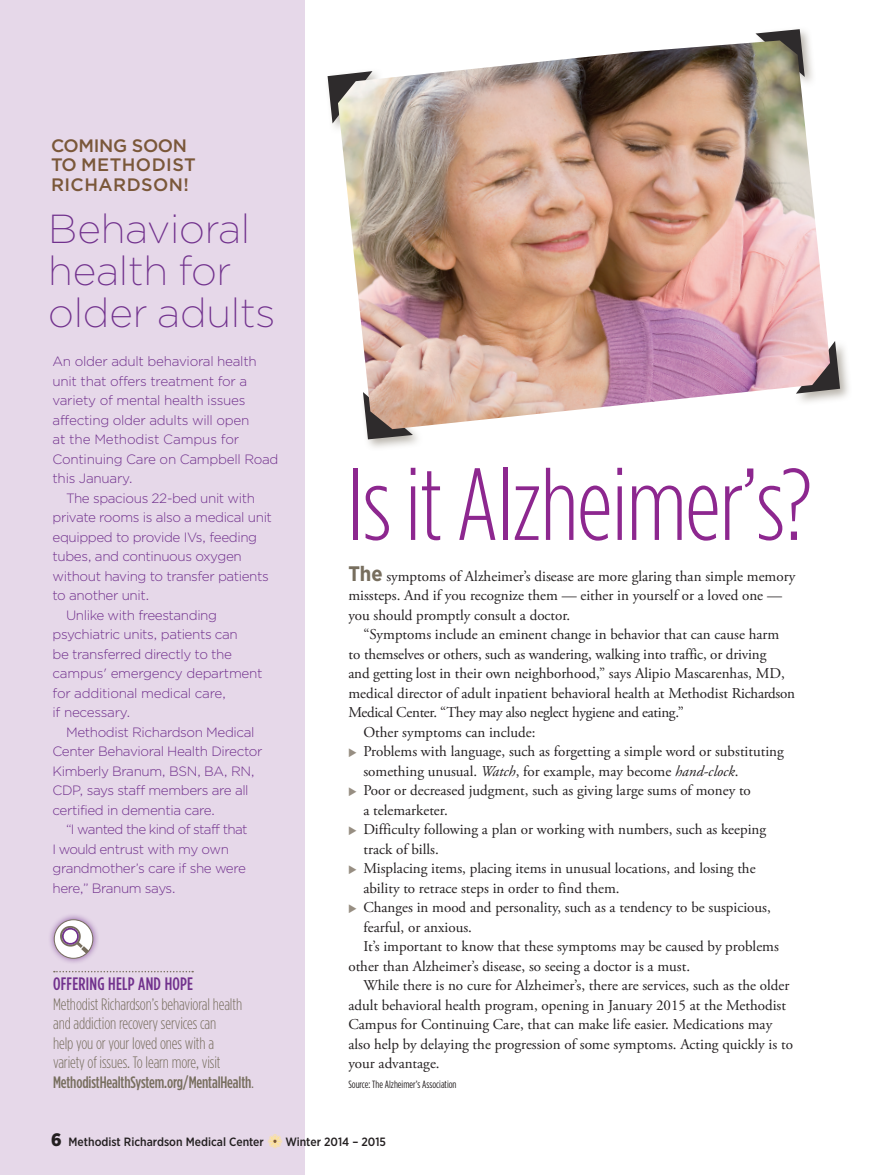
<style>
.page{position:relative;width:878px;height:1175px;background:#fff}
.page>*{position:absolute;margin:0;border:0;box-sizing:border-box;transform-origin:0 0}
._2_head_Bold_met{font:300 102px "Gotham Condensed";letter-spacing:-.01em;color:#8d278f}
._2_head_Bold_met-2{font:200 40.5px/42px "Gotham";letter-spacing:-.005em;color:#71318d}
._1_kicker_met{font:500 18px/19.5px "Gotham";letter-spacing:.025em;color:#7a5739}
.endofstory_CTA_met{font:500 18px "Gotham Condensed";letter-spacing:.01em;color:#71318d}
.endofstory_CTA_met-2{font:300 16.5px/19.5px "Gotham Condensed";letter-spacing:-.01em;color:#776e5e}
._1_body_main_met{font:15px/19.5px "Adobe Garamond Pro";color:#231f20}
._1_body_INTROword_me{font:15px/19.5px "Adobe Garamond Pro";color:#231f20}
._2_body_met_color_op{font:300 13.5px/19.5px "Gotham";letter-spacing:-.03em;color:#71318d}
._2_body_no__met_colo{font:300 13.5px/19.5px "Gotham";letter-spacing:-.02em;color:#71318d}
.t1{font:500 12px "Gotham Narrow";color:#231f20}
.source_met{font:10.5px "Gotham Condensed";color:#231f20}
.s1{font-weight:500}
.s2{font-family:"Gotham Narrow";font-weight:700;font-size:21px;color:#776e5e}
.s3{font-style:italic}
.s4{font-weight:900;font-size:18px}
.s5{color:#ffe393}
.s6{font-family:"Meta OT";font-stretch:condensed;font-size:13.5px;color:#7a5739}
</style>
<div class="page">
<div style="left:0;top:0;width:304px;height:1174px;background:#e6d8e9"></div>
<div style="left:47px;top:913px;width:52px;height:51px;background:#71318d;opacity:.75"></div>
<svg style="left:54px;top:919px;width:39px;height:39px"></svg>
<div style="left:54px;top:919px;width:39px;height:39px;border:1px solid #776e5e;border-radius:50%"></div>
<svg style="left:59px;top:924px;width:30px;height:29px"></svg>
<svg style="left:54px;top:970px;width:139px;height:2px"></svg>
<div style="left:324px;top:68px;width:60px;height:67px;background:#776e5e;opacity:.52"></div>
<svg style="left:327px;top:71px;width:11px;height:52px"></svg>
<div style="left:793px;top:339px;width:59px;height:67px;background:#776e5e;opacity:.52"></div>
<svg style="left:830px;top:341px;width:10px;height:53px"></svg>
<div style="left:360px;top:389px;width:64px;height:62px;background:#776e5e;opacity:.52"></div>
<svg style="left:363px;top:429px;width:50px;height:10px"></svg>
<div style="left:753px;top:26px;width:64px;height:62px;background:#776e5e;opacity:.52"></div>
<svg style="left:755px;top:29px;width:49px;height:11px"></svg>
<img style="left:338px;top:40px;width:492px;height:389px">
<p class="_1_kicker_met" style="left:51px;top:135px;width:146px">COMING SOON<br>TO METHODIST<br>RICHARDSON!</p>
<p class="_2_head_Bold_met-2" style="left:48px;top:207px;width:228px">Behavioral health for older adults</p>
<p class="_2_body_no__met_colo" style="left:52px;top:351px;width:227px">An older adult behavioral health unit that offers treatment for a variety of mental health issues affecting older adults will open<br>at the Methodist Campus for<br>Continuing Care on Campbell Road this January.</p>
<p class="_2_body_met_color_op" style="left:52px;top:488px;width:221px;text-indent:14px">The spacious 22-bed unit with private rooms is also a medical unit equipped to provide IVs, feeding tubes, and continuous oxygen without having to transfer patients to another unit.</p>
<p class="_2_body_met_color_op" style="left:52px;top:605px;width:212px;text-indent:14px">Unlike with freestanding psychiatric units, patients can<br>be transferred directly to the campus' emergency department for additional medical care,<br>if necessary.</p>
<p class="_2_body_met_color_op" style="left:52px;top:722px;width:211px;text-indent:14px">Methodist Richardson Medical<br>Center Behavioral Health Director<br>Kimberly Branum, BSN, BA, RN,<br>CDP, says staff members are all certified in dementia care.</p>
<p class="_2_body_met_color_op" style="left:52px;top:819px;width:196px;text-indent:14px">“I wanted the kind of staff that<br>I would entrust with my own grandmother’s care if she were here,” Branum says.</p>
<p class="endofstory_CTA_met" style="left:53px;top:973px;width:141px">OFFERING HELP AND HOPE</p>
<p class="endofstory_CTA_met-2" style="left:53px;top:994px;width:202px">Methodist Richardson’s behavioral health and addiction recovery services can<br>help you or your loved ones with a<br>variety of issues. To learn more, visit <span class="s1">MethodistHealthSystem.org/MentalHealth</span>.</p>
<p class="_2_head_Bold_met" style="left:347px;top:446px;width:466px">Is it Alzheimer’s?</p>
<p class="_1_body_INTROword_me" style="left:348px;top:567px;width:448px"><span class="s2">The</span> symptoms of Alzheimer’s disease are more glaring than simple memory missteps. And if you recognize them — either in yourself or a loved one — you should promptly consult a doctor.</p>
<p class="_1_body_main_met" style="left:348px;top:625px;width:448px;text-indent:15px">“Symptoms include an eminent change in behavior that can cause harm<br>to themselves or others, such as wandering, walking into traffic, or driving<br>and getting lost in their own neighborhood,” says Alipio Mascarenhas, MD, medical director of adult inpatient behavioral health at Methodist Richardson Medical Center. “They may also neglect hygiene and eating.”</p>
<p class="_1_body_main_met" style="left:363px;top:723px;width:174px">Other symptoms can include:</p>
<p class="_1_body_main_met" style="left:363px;top:742px;width:422px">Problems with language, such as forgetting a simple word or substituting something unusual. <span class="s3">Watch</span>, for example, may become <span class="s3">hand-clock</span>.</p>
<p class="_1_body_main_met" style="left:363px;top:781px;width:389px">Poor or decreased judgment, such as giving large sums of money to a telemarketer.</p>
<p class="_1_body_main_met" style="left:363px;top:820px;width:404px">Difficulty following a plan or working with numbers, such as keeping track of bills.</p>
<p class="_1_body_main_met" style="left:363px;top:859px;width:394px">Misplacing items, placing items in unusual locations, and losing the ability to retrace steps in order to find them.</p>
<p class="_1_body_main_met" style="left:363px;top:898px;width:409px">Changes in mood and personality, such as a tendency to be suspicious, fearful, or anxious.</p>
<p class="_1_body_main_met" style="left:348px;top:937px;width:432px;text-indent:15px">It’s important to know that these symptoms may be caused by problems other than Alzheimer’s disease, so seeing a doctor is a must.</p>
<p class="_1_body_main_met" style="left:348px;top:976px;width:446px;text-indent:15px">While there is no cure for Alzheimer’s, there are services, such as the older adult behavioral health program, opening in January 2015 at the Methodist Campus for Continuing Care, that can make life easier. Medications may also help by delaying the progression of some symptoms. Acting quickly is to your advantage.</p>
<p class="source_met" style="left:348px;top:1078px;width:110px">Source: The Alzheimer’s Association</p>
<p class="t1" style="left:51px;top:1134px;width:336px"><span class="s4">6</span> Methodist Richardson Medical Center <span class="s5">❁</span><span class="s6">•</span> Winter 2014 – 2015</p>
</div>
